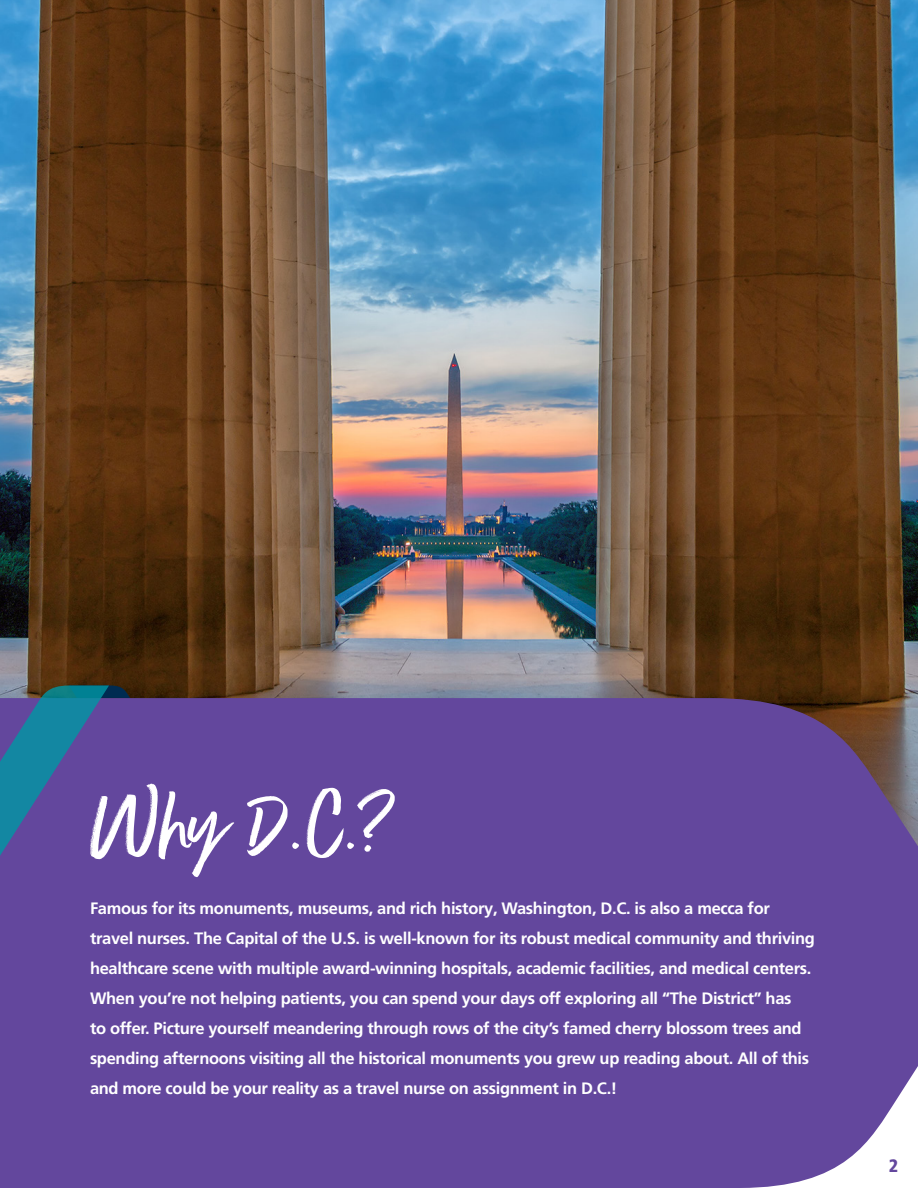
<style>
.page{position:relative;width:918px;height:1188px;background:#fff}
.page>*{position:absolute;margin:0;border:0;box-sizing:border-box;transform-origin:0 0}
.City_Guide_-_Section{font:94.5px "Better Times";color:#fff}
.t1{font:900 condensed 18px "Frutiger LT Pro";color:#63479d}
.t2{font:700 16.5px/30px "Frutiger LT Pro";letter-spacing:-.02em;color:#fff}
</style>
<div class="page">
<img style="left:0;top:0;width:918px;height:698px">
<div style="left:0;top:698px;width:918px;height:490px;background:#63479d"></div>
<svg style="left:0;top:685px;width:130px;height:189px;background:#495a9b"></svg>
<svg style="left:740px;top:1036px;width:178px;height:152px"></svg>
<p class="City_Guide_-_Section" style="left:90px;top:772px;width:307px">Why D.C.?</p>
<p class="t2" style="left:90px;top:893px;width:727px">Famous for its monuments, museums, and rich history, Washington, D.C. is also a mecca for travel nurses. The Capital of the U.S. is well-known for its robust medical community and thriving healthcare scene with multiple award-winning hospitals, academic facilities, and medical centers.<br>When you’re not helping patients, you can spend your days off exploring all “The District” has<br>to offer. Picture yourself meandering through rows of the city’s famed cherry blossom trees and spending afternoons visiting all the historical monuments you grew up reading about. All of this and more could be your reality as a travel nurse on assignment in D.C.!</p>
<p class="t1" style="left:889px;top:1155px;width:11px">2</p>
</div>
